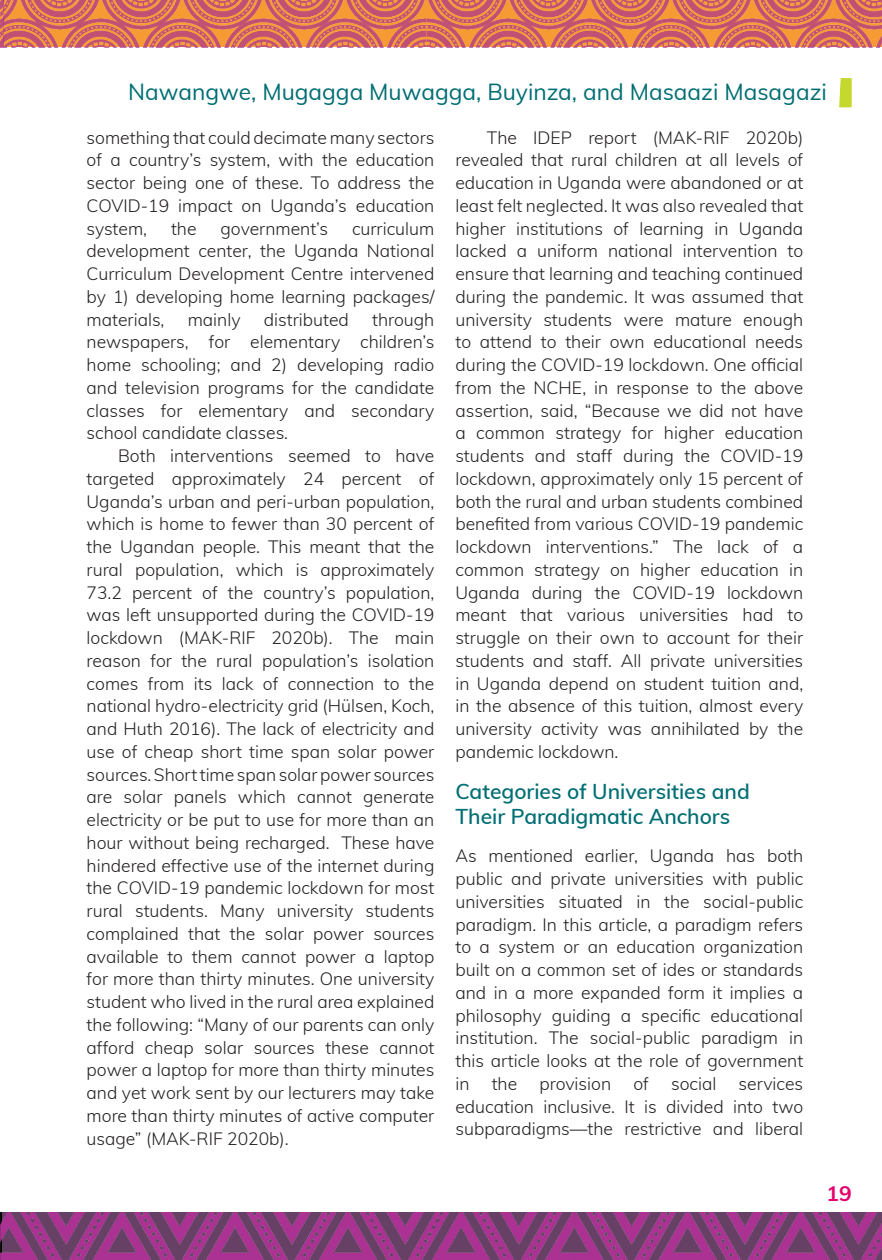
<style>
.page{position:relative;width:882px;height:1260px;background:#fff}
.page>*{position:absolute;margin:0;border:0;box-sizing:border-box;transform-origin:0 0}
.t1{font:22.75px "Muli";color:#006e73}
.t2{font:600 21px/25.2px "Muli";color:#006e73}
.t3{font:700 21px "Muli";color:#e4036f}
.P-Reg{font:300 17.5px/22.8px "Muli";color:#231f20;text-align:justify}
.P-First{font:300 17.5px/22.8px "Muli";color:#231f20;text-align:justify}
</style>
<div class="page">
<img style="left:0;top:1213px;width:882px;height:47px">
<img style="left:0;top:0;width:882px;height:47px">
<svg style="left:839px;top:78px;width:13px;height:29px"></svg>
<h1 class="t1" style="left:128px;top:75px;width:700px">Nawangwe, Mugagga Muwagga, Buyinza, and Masaazi Masagazi</h1>
<p class="P-Reg" style="left:87px;top:125px;width:349px">something that could decimate many sectors of a country’s system, with the education sector being one of these. To address the COVID-19 impact on Uganda’s education system,</p>
<p class="P-Reg" style="left:455px;top:125px;width:349px;text-indent:32px">The IDEP report (MAK-RIF 2020b) revealed that rural children at all levels of education in Uganda were abandoned or at least felt neglected. It was also revealed that higher institutions of learning in Uganda lacked a uniform national intervention to ensure that learning and teaching continued during the pandemic. It was assumed that university students were mature enough to attend to their own educational needs during the COVID-19 lockdown. One official from the NCHE, in response to the above assertion, said, “Because we did not have a common strategy for higher education students and staff during the COVID-19 lockdown, approximately only 15 percent of both the rural and urban students combined benefited from various COVID-19 pandemic lockdown interventions.” The lack of a common strategy on higher education in Uganda during the COVID-19 lockdown meant that various universities had to struggle on their own to account for their students and staff. All private universities in Uganda depend on student tuition and, in the absence of this tuition, almost every university activity was annihilated by the pandemic lockdown.</p>
<h1 class="t2" style="left:455px;top:778px;width:296px">Categories of Universities and<br>Their Paradigmatic Anchors</h1>
<p class="P-First" style="left:455px;top:844px;width:349px">As mentioned earlier, Uganda has both public and private universities with public universities situated in the social-public paradigm. In this article, a paradigm refers to a system or an education organization built on a common set of ides or standards and in a more expanded form it implies a philosophy guiding a specific educational institution. The social-public paradigm in this article looks at the role of government in</p>
<p class="P-Reg" style="left:87px;top:216px;width:349px;text-indent:265px">curriculum development center, the Uganda National Curriculum Development Centre intervened by 1) developing home learning packages/ materials,</p>
<p class="P-Reg" style="left:171px;top:216px;width:27px">the</p>
<p class="P-Reg" style="left:221px;top:216px;width:109px">government’s</p>
<p class="P-Reg" style="left:87px;top:307px;width:349px;text-indent:286px">through newspapers, for elementary children’s home schooling; and 2) developing radio and television programs for the candidate classes for elementary and secondary school candidate classes.</p>
<p class="P-Reg" style="left:87px;top:444px;width:349px;text-indent:32px">Both interventions seemed to have targeted approximately 24 percent of Uganda’s urban and peri-urban population, which is home to fewer than 30 percent of the Ugandan people. This meant that the rural population, which is approximately 73.2 percent of the country’s population, was left unsupported during the COVID-19 lockdown (MAK-RIF 2020b). The main reason for the rural population’s isolation comes from its lack of connection to the national hydro-electricity grid (Hülsen, Koch, and Huth 2016). The lack of electricity and use of cheap short time span solar power sources. Short time span solar power sources are solar panels which cannot generate electricity or be put to use for more than an hour without being recharged. These have hindered effective use of the internet during the COVID-19 pandemic lockdown for most rural students. Many university students complained that the solar power sources available to them cannot power a laptop for more than thirty minutes. One university student who lived in the rural area explained the following: “Many of our parents can only afford cheap solar sources these cannot power a laptop for more than thirty minutes and yet work sent by our lecturers may take more than thirty minutes of active computer usage” (MAK-RIF 2020b).</p>
<p class="P-Reg" style="left:188px;top:307px;width:54px">mainly</p>
<p class="P-Reg" style="left:264px;top:307px;width:86px">distributed</p>
<p class="P-First" style="left:492px;top:1071px;width:27px">the</p>
<p class="P-First" style="left:539px;top:1071px;width:73px">provision</p>
<p class="P-First" style="left:633px;top:1071px;width:17px">of</p>
<p class="P-First" style="left:671px;top:1071px;width:47px">social</p>
<p class="P-First" style="left:455px;top:1071px;width:349px;text-indent:283px">services education inclusive. It is divided into two subparadigms—the restrictive and liberal</p>
<p class="t3" style="left:827px;top:1178px;width:27px">19</p>
</div>
